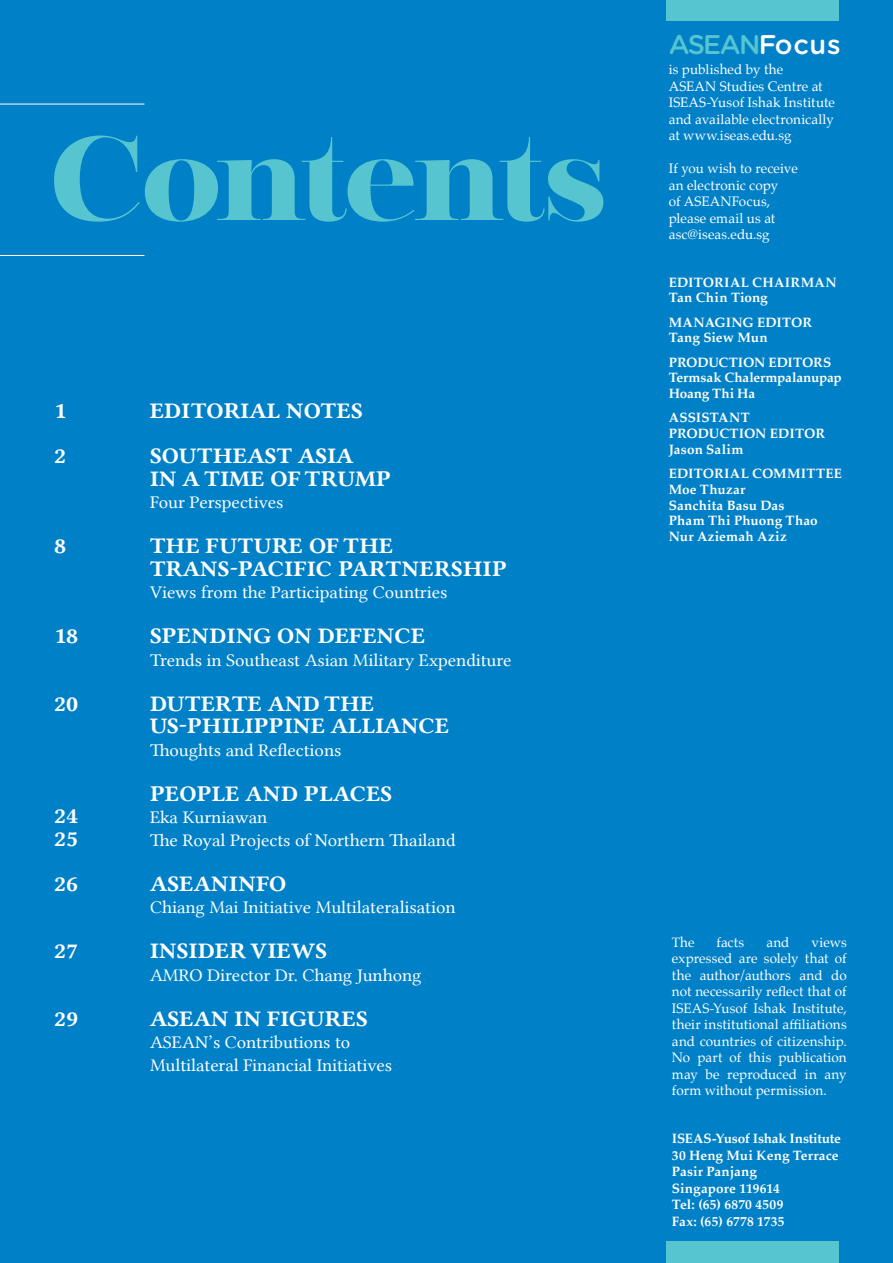
<style>
.page{position:relative;width:893px;height:1263px;background:#0081c7}
.page>*{position:absolute;margin:0;border:0;box-sizing:border-box;transform-origin:0 0}
.t1{font:700 118.5px "Encorpada Classic";letter-spacing:-.035em;color:#56c5d0;scale:1.04 1}
.t2{font:500 27px "Gotham Rounded";letter-spacing:-.055em;color:#56c5d0}
.t3{font:22.5px/22.5px "Lin Libertine B";letter-spacing:.005em;color:#fff;scale:1.04 1}
.t4{font:22.5px/22.5px "Lin Libertine B";letter-spacing:.025em;color:#fff;scale:1.04 1}
.t5{font:18px/22.5px "Lin Libertine";letter-spacing:-.005em;color:#fff;scale:1.04 1}
.t6{font:13.5px/16.5px "Palatino";letter-spacing:.005em;color:#fff}
.t7{font:700 13.5px/15.8px "Palatino";letter-spacing:.005em;color:#fff}
.t8{font:700 13.5px/15.8px "Palatino";letter-spacing:.025em;color:#fff}
.s1{color:#fff}
</style>
<div class="page">
<hr style="left:0;top:104px;width:144px;height:1px;background:#fff">
<hr style="left:0;top:255px;width:144px;height:1px;background:#fff">
<div style="left:667px;top:0;width:172px;height:20px;background:#56c5d0"></div>
<div style="left:667px;top:1242px;width:172px;height:21px;background:#56c5d0"></div>
<h1 class="t1" style="left:49px;top:96px;width:539px">Contents</h1>
<h3 class="t3" style="left:54px;top:399px;width:13px">1</h3>
<h3 class="t3" style="left:150px;top:399px;width:206px">EDITORIAL NOTES</h3>
<h3 class="t3" style="left:54px;top:444px;width:13px">2</h3>
<h3 class="t3" style="left:150px;top:444px;width:233px">SOUTHEAST ASIA<br>IN A TIME OF TRUMP</h3>
<h3 class="t5" style="left:150px;top:491px;width:130px">Four Perspectives</h3>
<h3 class="t3" style="left:54px;top:534px;width:13px">8</h3>
<h3 class="t3" style="left:150px;top:534px;width:344px">THE FUTURE OF THE<br>TRANS-PACIFIC PARTNERSHIP</h3>
<h3 class="t5" style="left:150px;top:581px;width:287px">Views from the Participating Countries</h3>
<h3 class="t3" style="left:54px;top:624px;width:25px">18</h3>
<h3 class="t3" style="left:150px;top:624px;width:266px">SPENDING ON DEFENCE</h3>
<h3 class="t5" style="left:150px;top:649px;width:349px">Trends in Southeast Asian Military Expenditure</h3>
<h3 class="t3" style="left:54px;top:692px;width:25px">20</h3>
<h3 class="t4" style="left:150px;top:692px;width:289px">DUTERTE AND THE<br>US-PHILIPPINE ALLIANCE</h3>
<h3 class="t5" style="left:150px;top:739px;width:185px">Thoughts and Reflections</h3>
<h3 class="t3" style="left:150px;top:782px;width:235px">PEOPLE AND PLACES</h3>
<h3 class="t3" style="left:54px;top:804px;width:25px">24</h3>
<h3 class="t5" style="left:150px;top:806px;width:114px">Eka Kurniawan</h3>
<h3 class="t3" style="left:54px;top:827px;width:25px">25</h3>
<h3 class="t5" style="left:150px;top:829px;width:295px">The Royal Projects of Northern Thailand</h3>
<h3 class="t3" style="left:54px;top:872px;width:25px">26</h3>
<h3 class="t3" style="left:150px;top:872px;width:133px">ASEANINFO</h3>
<h3 class="t5" style="left:150px;top:896px;width:295px">Chiang Mai Initiative Multilateralisation</h3>
<h3 class="t3" style="left:54px;top:939px;width:25px">27</h3>
<h3 class="t3" style="left:150px;top:939px;width:172px">INSIDER VIEWS</h3>
<h3 class="t5" style="left:150px;top:964px;width:263px">AMRO Director Dr. Chang Junhong</h3>
<h3 class="t3" style="left:54px;top:1007px;width:25px">29</h3>
<h3 class="t3" style="left:150px;top:1007px;width:211px">ASEAN IN FIGURES</h3>
<h3 class="t5" style="left:150px;top:1031px;width:234px">ASEAN’s Contributions to<br>Multilateral Financial Initiatives</h3>
<h2 class="t2" style="left:669px;top:25px;width:174px">ASEAN<span class="s1">Focus</span></h2>
<p class="t6" style="left:669px;top:61px;width:168px">is published by the<br>ASEAN Studies Centre at<br>ISEAS-Yusof Ishak Institute and available electronically at www.iseas.edu.sg</p>
<p class="t6" style="left:669px;top:160px;width:131px">If you wish to receive an electronic copy<br>of ASEANFocus, please email us at asc@iseas.edu.sg</p>
<p class="t8" style="left:669px;top:274px;width:170px">EDITORIAL CHAIRMAN<br>Tan Chin Tiong</p>
<p class="t7" style="left:669px;top:314px;width:145px">MANAGING EDITOR<br>Tang Siew Mun</p>
<p class="t7" style="left:669px;top:354px;width:174px">PRODUCTION EDITORS<br>Termsak Chalermpalanupap<br>Hoang Thi Ha</p>
<p class="t7" style="left:669px;top:410px;width:158px">ASSISTANT<br>PRODUCTION EDITOR<br>Jason Salim</p>
<p class="t7" style="left:669px;top:465px;width:175px">EDITORIAL COMMITTEE<br>Moe Thuzar<br>Sanchita Basu Das<br>Pham Thi Phuong Thao<br>Nur Aziemah Aziz</p>
<p class="t6" style="left:672px;top:934px;width:24px">The</p>
<p class="t6" style="left:716px;top:934px;width:29px">facts</p>
<p class="t6" style="left:766px;top:934px;width:25px">and</p>
<p class="t6" style="left:672px;top:934px;width:176px;text-align:justify;text-indent:140px">views expressed are solely that of the author/authors and do not necessarily reflect that of ISEAS-Yusof Ishak Institute, their institutional affiliations and countries of citizenship.<br>No part of this publication may be reproduced in any form without permission.</p>
<p class="t7" style="left:672px;top:1130px;width:170px;line-height:16.5px">ISEAS-Yusof Ishak Institute<br>30 Heng Mui Keng Terrace<br>Pasir Panjang<br>Singapore 119614<br>Tel: (65) 6870 4509<br>Fax: (65) 6778 1735</p>
</div>
